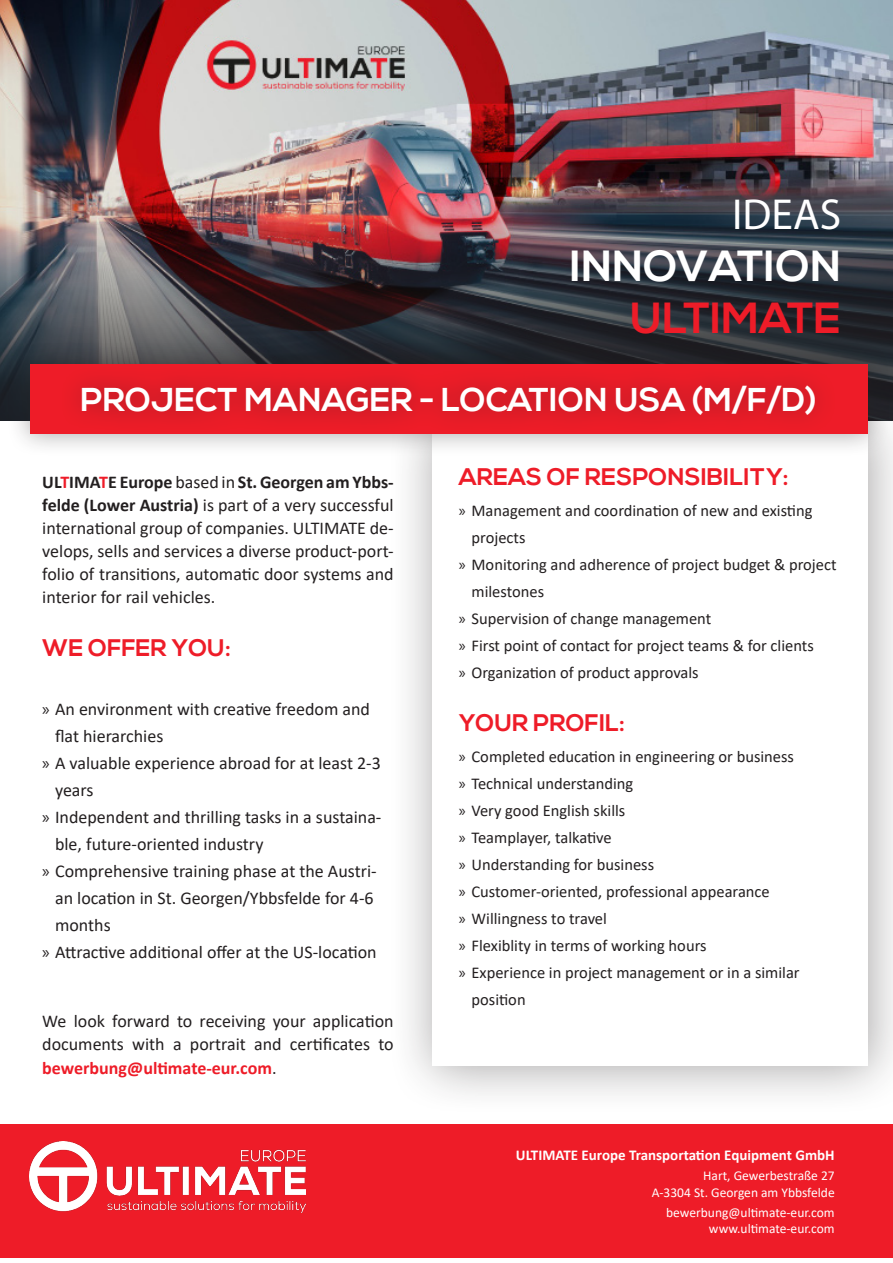
<style>
.page{position:relative;width:893px;height:1263px;background:#fff}
.page>*{position:absolute;margin:0;border:0;box-sizing:border-box;transform-origin:0 0}
.t1{font:700 43.5px "Nexa";color:#fff}
.t2{font:700 43.5px "Nexa";color:#ee1c28}
.t3{font:43.5px "Myriad Pro";color:#fff}
.t4{font:700 33px "Nexa";color:#fff}
.t5{font:700 24px "Nexa";color:#ee1c28}
.t6{font:18px/23.1px "Calibri";color:#231f20;text-align:justify}
.t7{font:16.5px "Calibri";color:#231f20}
.t8{font:700 15px "Calibri";color:#fff}
.t9{font:13.5px/16.2px "Calibri";color:#fff;text-align:right}
.s1{font-weight:700}
.s2{font-weight:700;color:#ee1c28}
.s3{font-family:"Myriad Pro"}
</style>
<div class="page">
<img style="left:0;top:0;width:893px;height:421px">
<div style="left:387px;top:381px;width:506px;height:735px;background:#231f20;opacity:.4"></div>
<div style="left:432px;top:425px;width:435px;height:640px;background:#fff"></div>
<div style="left:6px;top:341px;width:885px;height:117px;background:#231f20;opacity:.4"></div>
<div style="left:30px;top:364px;width:837px;height:70px;background:#ee1c28"></div>
<div style="left:59px;top:364px;width:779px;height:72px;background:#231f20;opacity:.4"></div>
<div style="left:0;top:1124px;width:893px;height:134px;background:#ee1c28"></div>
<img style="left:30px;top:1142px;width:276px;height:70px">
<h1 class="t3" style="left:732px;top:187px;width:110px">IDEAS</h1>
<h1 class="t1" style="left:570px;top:241px;width:273px">INNOVATION</h1>
<h1 class="t2" style="left:630px;top:293px;width:212px">ULTIMATE</h1>
<h2 class="t4" style="left:81px;top:381px;width:737px">PROJECT MANAGER - LOCATION USA (M/F/D)</h2>
<p class="t6" style="left:42px;top:470px;width:353px"><span class="s1">UL</span><span class="s2">T</span><span class="s1">IMA</span><span class="s2">T</span><span class="s1">E Europe</span> based in <span class="s1">St. Georgen am Ybbs&shy;felde (Lower Austria)</span> is part of a very successful international group of companies. ULTIMATE de&shy;velops, sells and services a diverse product-port&shy;folio of transitions, automatic door systems and interior for rail vehicles.</p>
<h3 class="t5" style="left:42px;top:633px;width:190px">WE OFFER YOU:</h3>
<p class="t6" style="left:42px;top:697px;width:329px"><span class="s3">»</span> An environment with creative freedom and</p>
<p class="t6" style="left:55px;top:724px;width:110px">flat hierarchies</p>
<p class="t6" style="left:42px;top:751px;width:340px"><span class="s3">»</span> A valuable experience abroad for at least 2-3</p>
<p class="t6" style="left:55px;top:778px;width:40px">years</p>
<p class="t6" style="left:42px;top:805px;width:341px"><span class="s3">»</span> Independent and thrilling tasks in a sustaina-</p>
<p class="t6" style="left:55px;top:832px;width:210px">ble, future-oriented industry</p>
<p class="t6" style="left:42px;top:859px;width:336px"><span class="s3">»</span> Comprehensive training phase at the Austri-</p>
<p class="t6" style="left:55px;top:886px;width:320px">an location in St. Georgen/Ybbsfelde for 4-6</p>
<p class="t6" style="left:55px;top:913px;width:57px">months</p>
<p class="t6" style="left:42px;top:940px;width:336px"><span class="s3">»</span> Attractive additional offer at the US-location</p>
<p class="t6" style="left:42px;top:1009px;width:353px">We look forward to receiving your application documents with a portrait and certificates to <span class="s2">bewerbung@ultimate-eur.com</span>.</p>
<h3 class="t5" style="left:459px;top:463px;width:331px">AREAS OF RESPONSIBILITY:</h3>
<p class="t7" style="left:459px;top:499px;width:355px"><span class="s3">»</span> Management and coordination of new and existing</p>
<p class="t7" style="left:471px;top:526px;width:55px">projects</p>
<p class="t7" style="left:459px;top:553px;width:379px"><span class="s3">»</span> Monitoring and adherence of project budget &amp; project</p>
<p class="t7" style="left:471px;top:580px;width:74px">milestones</p>
<p class="t7" style="left:459px;top:607px;width:254px"><span class="s3">»</span> Supervision of change management</p>
<p class="t7" style="left:459px;top:634px;width:357px"><span class="s3">»</span> First point of contact for project teams &amp; for clients</p>
<p class="t7" style="left:459px;top:661px;width:241px"><span class="s3">»</span> Organization of product approvals</p>
<h3 class="t5" style="left:459px;top:708px;width:168px">YOUR PROFIL:</h3>
<p class="t7" style="left:459px;top:745px;width:337px"><span class="s3">»</span> Completed education in engineering or business</p>
<p class="t7" style="left:459px;top:772px;width:176px"><span class="s3">»</span> Technical understanding</p>
<p class="t7" style="left:459px;top:799px;width:168px"><span class="s3">»</span> Very good English skills</p>
<p class="t7" style="left:459px;top:826px;width:155px"><span class="s3">»</span> Teamplayer, talkative</p>
<p class="t7" style="left:459px;top:853px;width:197px"><span class="s3">»</span> Understanding for business</p>
<p class="t7" style="left:459px;top:880px;width:313px"><span class="s3">»</span> Customer-oriented, professional appearance</p>
<p class="t7" style="left:459px;top:907px;width:150px"><span class="s3">»</span> Willingness to travel</p>
<p class="t7" style="left:459px;top:934px;width:249px"><span class="s3">»</span> Flexiblity in terms of working hours</p>
<p class="t7" style="left:459px;top:961px;width:342px"><span class="s3">»</span> Experience in project management or in a similar</p>
<p class="t7" style="left:471px;top:988px;width:56px">position</p>
<p class="t8" style="left:516px;top:1144px;width:320px">ULTIMATE Europe Transportation Equipment GmbH</p>
<p class="t9" style="left:652px;top:1167px;width:185px">Hart, Gewerbestraße 27<br>A-3304 St. Georgen am Ybbsfelde</p>
<p class="t9" style="left:666px;top:1204px;width:170px">bewerbung@ultimate-eur.com www.ultimate-eur.com</p>
</div>
